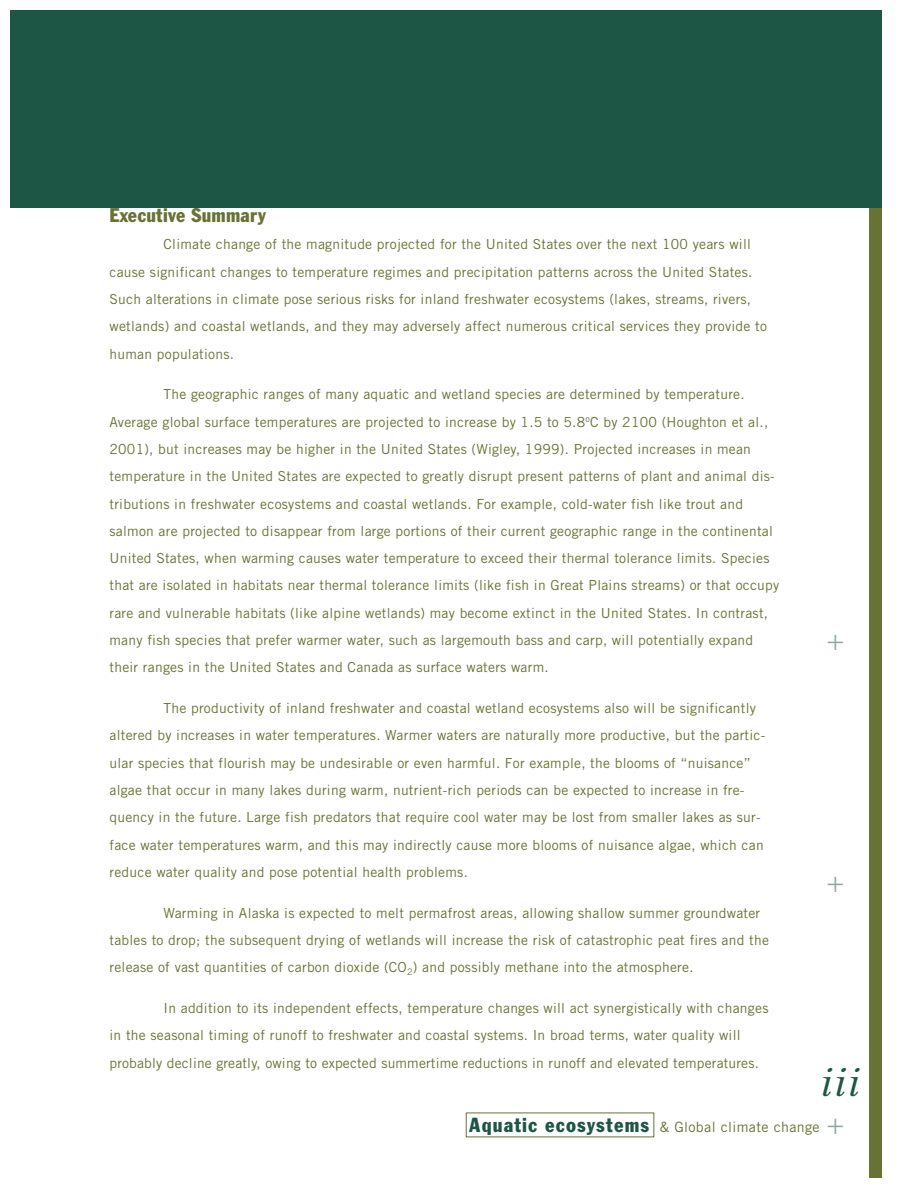
<style>
.page{position:relative;width:918px;height:1188px;background:#fff}
.page>*{position:absolute;margin:0;border:0;box-sizing:border-box;transform-origin:0 0}
.t1{font:italic 45px "Eidetic Serif";color:#1e5646}
.t2{font:300 30px "Akzidenz Grotesk";color:#8daa9c}
.t3{font:condensed 19.5px "Franklin Gothic BT";letter-spacing:.01em;color:#677335}
.t4{font:14.25px "Trade Gothic";letter-spacing:.025em;color:#677335}
.t5{font:13.8px/27.3px "Trade Gothic";letter-spacing:.02em;color:#677335}
.s1{font-family:"Franklin Gothic BT";font-stretch:condensed;font-size:19.95px;color:#1e5646}
.s2{font-family:"Akzidenz Grotesk";font-weight:300;font-size:30px;color:#8daa9c}
</style>
<div class="page">
<div style="left:869px;top:208px;width:13px;height:970px;background:#677335"></div>
<div style="left:10px;top:10px;width:872px;height:198px;background:#1e5646"></div>
<h3 class="t3" style="left:110px;top:208px;width:158px">Executive Summary</h3>
<p class="t5" style="left:109px;top:232px;width:659px;text-indent:54px">Climate change of the magnitude projected for the United States over the next 100 years will cause significant changes to temperature regimes and precipitation patterns across the United States.<br>Such alterations in climate pose serious risks for inland freshwater ecosystems (lakes, streams, rivers, wetlands) and coastal wetlands, and they may adversely affect numerous critical services they provide to human populations.</p>
<p class="t5" style="left:109px;top:382px;width:671px;text-indent:54px">The geographic ranges of many aquatic and wetland species are determined by temperature.<br>Average global surface temperatures are projected to increase by 1.5 to 5.8<sup>o</sup>C by 2100 (Houghton et al., 2001), but increases may be higher in the United States (Wigley, 1999). Projected increases in mean temperature in the United States are expected to greatly disrupt present patterns of plant and animal dis&shy;tributions in freshwater ecosystems and coastal wetlands. For example, cold-water fish like trout and salmon are projected to disappear from large portions of their current geographic range in the continental United States, when warming causes water temperature to exceed their thermal tolerance limits. Species that are isolated in habitats near thermal tolerance limits (like fish in Great Plains streams) or that occupy rare and vulnerable habitats (like alpine wetlands) may become extinct in the United States. In contrast, many fish species that prefer warmer water, such as largemouth bass and carp, will potentially expand their ranges in the United States and Canada as surface waters warm.</p>
<p class="t5" style="left:109px;top:696px;width:657px;text-indent:54px">The productivity of inland freshwater and coastal wetland ecosystems also will be significantly altered by increases in water temperatures. Warmer waters are naturally more productive, but the partic&shy;ular species that flourish may be undesirable or even harmful. For example, the blooms of “nuisance” algae that occur in many lakes during warm, nutrient-rich periods can be expected to increase in fre&shy;quency in the future. Large fish predators that require cool water may be lost from smaller lakes as sur&shy;face water temperatures warm, and this may indirectly cause more blooms of nuisance algae, which can reduce water quality and pose potential health problems.</p>
<p class="t5" style="left:109px;top:900px;width:661px;text-indent:54px">Warming in Alaska is expected to melt permafrost areas, allowing shallow summer groundwater tables to drop; the subsequent drying of wetlands will increase the risk of catastrophic peat fires and the release of vast quantities of carbon dioxide (CO<sub>2</sub>) and possibly methane into the atmosphere.</p>
<p class="t5" style="left:110px;top:996px;width:660px;text-indent:54px">In addition to its independent effects, temperature changes will act synergistically with changes in the seasonal timing of runoff to freshwater and coastal systems. In broad terms, water quality will probably decline greatly, owing to expected summertime reductions in runoff and elevated temperatures.</p>
<h2 class="t2" style="left:826px;top:628px;width:19px">+</h2>
<h2 class="t2" style="left:826px;top:870px;width:19px">+</h2>
<h1 class="t1" style="left:819px;top:1054px;width:43px">iii</h1>
<p class="t4" style="left:469px;top:1122px;width:377px"><span class="s1">Aquatic ecosystems</span> &amp; Global climate change <span class="s2">+</span></p>
</div>
